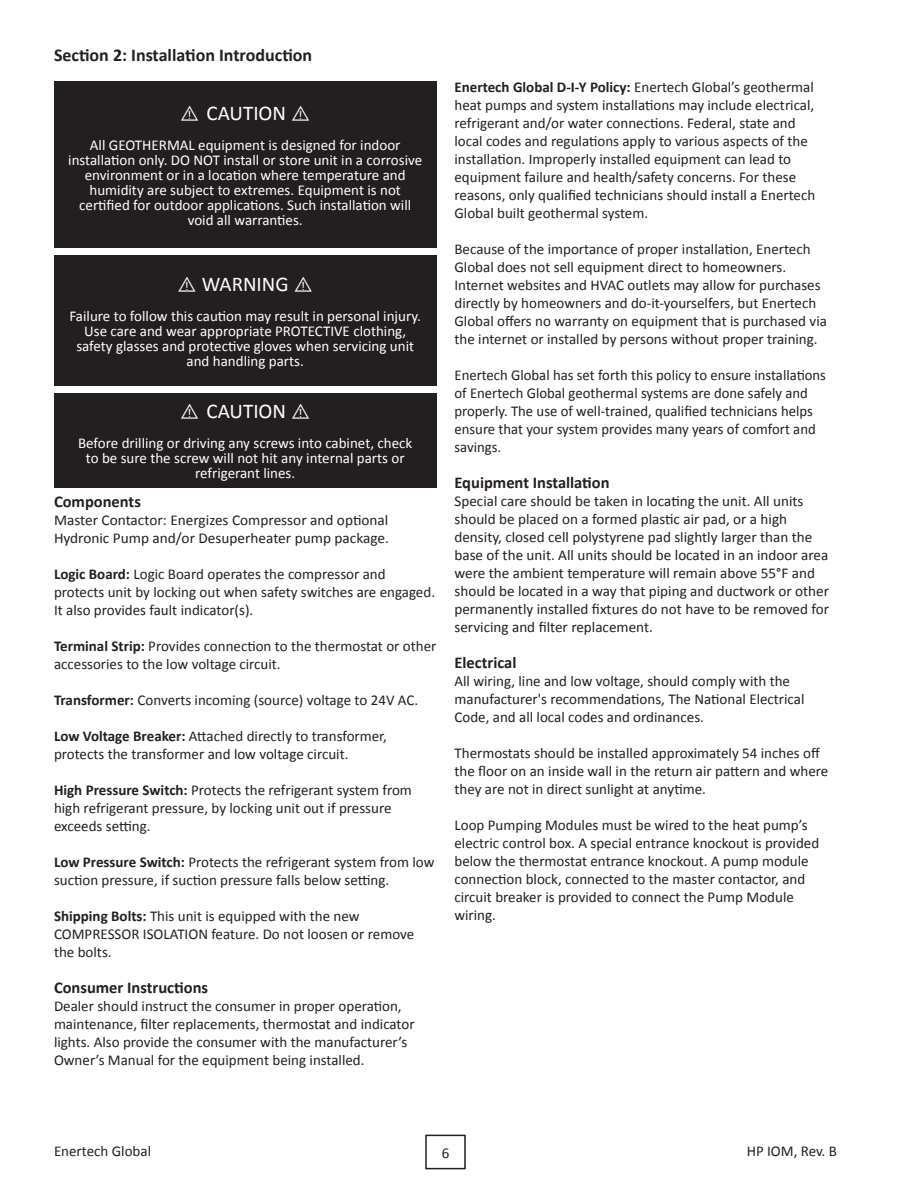
<style>
.page{position:relative;width:918px;height:1188px;background:#fff}
.page>*{position:absolute;margin:0;border:0;box-sizing:border-box;transform-origin:0 0}
.t1{font:21px "Calibri";color:#fff}
.Section_Header__Ghos{font:700 18px "Calibri";color:#231f20}
.Paragraph_Header{font:700 16.5px "Calibri";color:#231f20}
.t2{font:15px/18px "Calibri";color:#231f20}
.t3{font:15px/15px "Calibri";color:#fff;text-align:center}
.s1{font-weight:700}
</style>
<div class="page">
<div style="left:425px;top:1135px;width:41px;height:34px;border:2px solid #231f20"></div>
<div style="left:54px;top:81px;width:382px;height:167px;background:#231f20"></div>
<div style="left:54px;top:255px;width:382px;height:131px;background:#231f20"></div>
<div style="left:54px;top:393px;width:382px;height:95px;background:#231f20"></div>
<p class="Section_Header__Ghos" style="left:54px;top:44px;width:260px">Section 2: Installation Introduction</p>
<p class="t1" style="left:180px;top:100px;width:132px">⚠ CAUTION ⚠</p>
<p class="t3" style="left:68px;top:136px;width:355px">All GEOTHERMAL equipment is designed for indoor installation only. DO NOT install or store unit in a corrosive environment or in a location where temperature and humidity are subject to extremes. Equipment is not certified for outdoor applications. Such installation will void all warranties.</p>
<p class="t1" style="left:177px;top:271px;width:137px">⚠ WARNING ⚠</p>
<p class="t3" style="left:69px;top:307px;width:353px">Failure to follow this caution may result in personal injury.<br>Use care and wear appropriate PROTECTIVE clothing, safety glasses and protective gloves when servicing unit and handling parts.</p>
<p class="t1" style="left:180px;top:398px;width:132px">⚠ CAUTION ⚠</p>
<p class="t3" style="left:78px;top:435px;width:336px">Before drilling or driving any screws into cabinet, check to be sure the screw will not hit any internal parts or refrigerant lines.</p>
<p class="Paragraph_Header" style="left:54px;top:492px;width:88px">Components</p>
<p class="t2" style="left:54px;top:511px;width:336px">Master Contactor: Energizes Compressor and optional<br>Hydronic Pump and/or Desuperheater pump package.</p>
<p class="t2" style="left:54px;top:565px;width:383px"><span class="s1">Logic Board:</span> Logic Board operates the compressor and protects unit by locking out when safety switches are engaged.<br>It also provides fault indicator(s).</p>
<p class="t2" style="left:54px;top:637px;width:384px"><span class="s1">Terminal Strip:</span> Provides connection to the thermostat or other accessories to the low voltage circuit.</p>
<p class="t2" style="left:54px;top:691px;width:366px"><span class="s1">Transformer:</span> Converts incoming (source) voltage to 24V AC.</p>
<p class="t2" style="left:54px;top:727px;width:334px"><span class="s1">Low Voltage Breaker:</span> Attached directly to transformer, protects the transformer and low voltage circuit.</p>
<p class="t2" style="left:54px;top:781px;width:359px"><span class="s1">High Pressure Switch:</span> Protects the refrigerant system from high refrigerant pressure, by locking unit out if pressure exceeds setting.</p>
<p class="t2" style="left:54px;top:853px;width:382px"><span class="s1">Low Pressure Switch:</span> Protects the refrigerant system from low suction pressure, if suction pressure falls below setting.</p>
<p class="t2" style="left:54px;top:907px;width:362px"><span class="s1">Shipping Bolts:</span> This unit is equipped with the new<br>COMPRESSOR ISOLATION feature. Do not loosen or remove the bolts.</p>
<p class="Paragraph_Header" style="left:54px;top:978px;width:156px">Consumer Instructions</p>
<p class="t2" style="left:54px;top:997px;width:362px">Dealer should instruct the consumer in proper operation, maintenance, filter replacements, thermostat and indicator lights. Also provide the consumer with the manufacturer’s Owner’s Manual for the equipment being installed.</p>
<p class="t2" style="left:454px;top:78px;width:362px"><span class="s1">Enertech Global D-I-Y Policy:</span> Enertech Global’s geothermal heat pumps and system installations may include electrical, refrigerant and/or water connections. Federal, state and local codes and regulations apply to various aspects of the installation. Improperly installed equipment can lead to equipment failure and health/safety concerns. For these reasons, only qualified technicians should install a Enertech Global built geothermal system.</p>
<p class="t2" style="left:454px;top:240px;width:374px">Because of the importance of proper installation, Enertech Global does not sell equipment direct to homeowners.<br>Internet websites and HVAC outlets may allow for purchases directly by homeowners and do-it-yourselfers, but Enertech Global offers no warranty on equipment that is purchased via the internet or installed by persons without proper training.</p>
<p class="t2" style="left:454px;top:366px;width:373px">Enertech Global has set forth this policy to ensure installations of Enertech Global geothermal systems are done safely and properly. The use of well-trained, qualified technicians helps ensure that your system provides many years of comfort and savings.</p>
<p class="Paragraph_Header" style="left:454px;top:473px;width:157px">Equipment Installation</p>
<p class="t2" style="left:454px;top:492px;width:376px">Special care should be taken in locating the unit. All units should be placed on a formed plastic air pad, or a high density, closed cell polystyrene pad slightly larger than the base of the unit. All units should be located in an indoor area were the ambient temperature will remain above 55°F and should be located in a way that piping and ductwork or other permanently installed fixtures do not have to be removed for servicing and filter replacement.</p>
<p class="Paragraph_Header" style="left:454px;top:653px;width:63px">Electrical</p>
<p class="t2" style="left:454px;top:672px;width:351px">All wiring, line and low voltage, should comply with the manufacturer's recommendations, The National Electrical<br>Code, and all local codes and ordinances.</p>
<p class="t2" style="left:454px;top:744px;width:375px">Thermostats should be installed approximately 54 inches off the floor on an inside wall in the return air pattern and where they are not in direct sunlight at anytime.</p>
<p class="t2" style="left:454px;top:816px;width:366px">Loop Pumping Modules must be wired to the heat pump’s electric control box. A special entrance knockout is provided below the thermostat entrance knockout. A pump module connection block, connected to the master contactor, and circuit breaker is provided to connect the Pump Module wiring.</p>
<p class="t2" style="left:54px;top:1142px;width:99px">Enertech Global</p>
<p class="t2" style="left:442px;top:1143px;width:9px">6</p>
<p class="t2" style="left:747px;top:1142px;width:92px">HP IOM, Rev. B</p>
</div>
